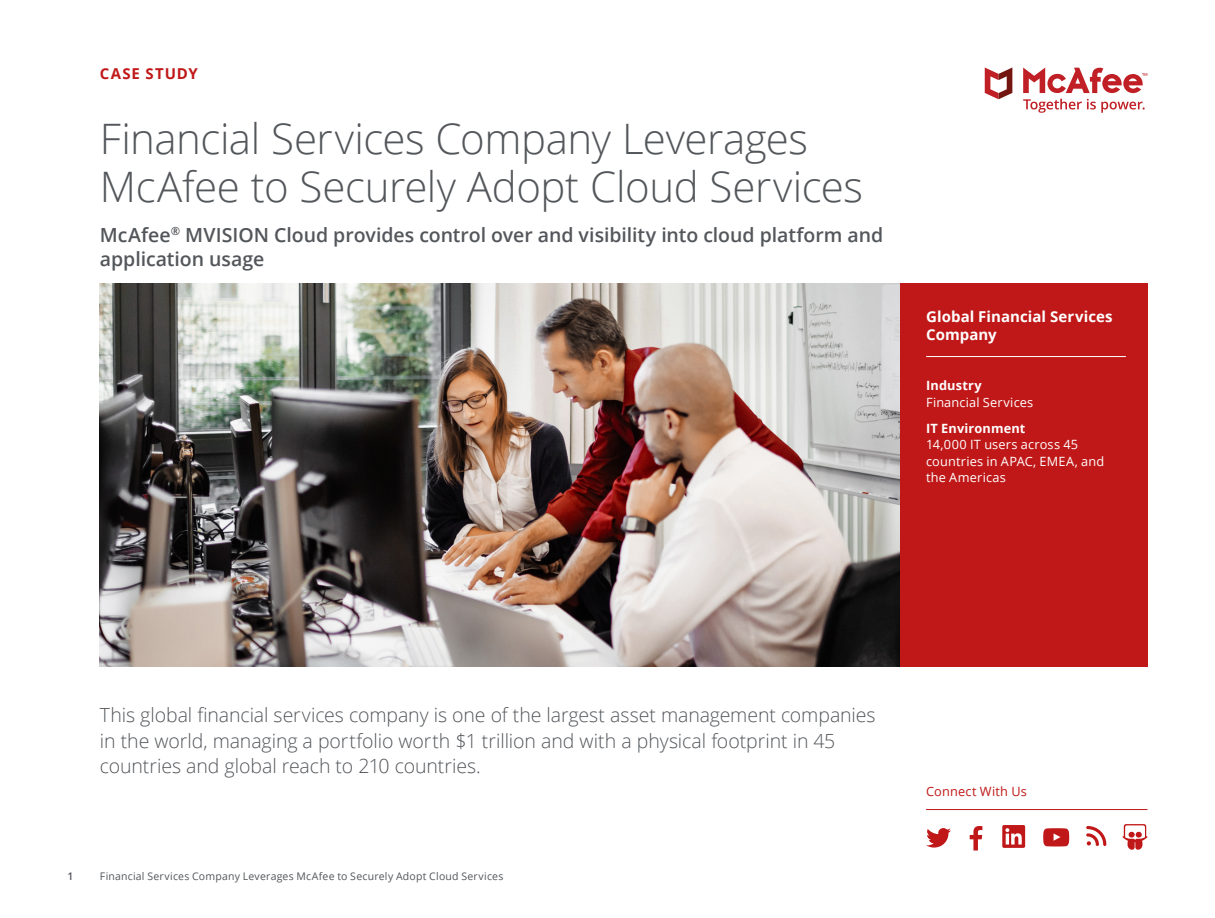
<style>
.page{position:relative;width:1215px;height:918px;background:#fff}
.page>*{position:absolute;margin:0;border:0;box-sizing:border-box;transform-origin:0 0}
.t1{font:300 42px/48px "Open Sans";letter-spacing:-.01em;color:#53565a}
.Introduction{font:300 19.5px/25.5px "Open Sans";letter-spacing:-.005em;color:#53565a}
.Subtitle{font:600 19.5px/24px "Open Sans";letter-spacing:-.005em;color:#53565a}
.Sidebar__Header_Comp{font:700 15px/18px "Open Sans";letter-spacing:.005em;color:#fff}
.Type_of_Document{font:700 15px "Open Sans";letter-spacing:.065em;color:#c01818}
.Sidebar__Text{font:12.75px/16.5px "Open Sans";letter-spacing:.015em;color:#fff}
.Sidebar__Subhead{font:700 12.75px "Open Sans";letter-spacing:.015em;color:#fff}
.Sidebar__Social_Medi{font:12.75px "Open Sans";letter-spacing:.015em;color:#c01818}
.Footer_-_Title{font:10.5px "Open Sans";letter-spacing:.02em;color:#53565a}
.Page_Number{font:600 10.5px "Open Sans";color:#53565a}
</style>
<div class="page">
<div style="left:899px;top:284px;width:249px;height:383px;background:#c01818"></div>
<hr style="left:926px;top:356px;width:200px;height:1px;background:#fff">
<img style="left:100px;top:284px;width:799px;height:383px">
<svg style="left:1023px;top:68px;width:124px;height:25px"></svg>
<svg style="left:985px;top:68px;width:27px;height:31px"></svg>
<svg style="left:1023px;top:99px;width:122px;height:14px"></svg>
<hr style="left:926px;top:809px;width:222px;height:1px;background:#c01818">
<svg style="left:1086px;top:826px;width:20px;height:20px"></svg>
<svg style="left:926px;top:828px;width:25px;height:20px"></svg>
<svg style="left:1002px;top:825px;width:23px;height:23px"></svg>
<svg style="left:970px;top:826px;width:12px;height:24px"></svg>
<svg style="left:1043px;top:828px;width:26px;height:19px"></svg>
<svg style="left:1122px;top:824px;width:26px;height:26px"></svg>
<p class="Type_of_Document" style="left:100px;top:63px;width:99px">CASE STUDY</p>
<p class="t1" style="left:100px;top:113px;width:765px">Financial Services Company Leverages<br>McAfee to Securely Adopt Cloud Services</p>
<p class="Subtitle" style="left:100px;top:222px;width:785px">McAfee<sup>®</sup> MVISION Cloud provides control over and visibility into cloud platform and application usage</p>
<p class="Sidebar__Header_Comp" style="left:926px;top:307px;width:188px">Global Financial Services<br>Company</p>
<p class="Sidebar__Subhead" style="left:926px;top:377px;width:57px">Industry</p>
<p class="Sidebar__Text" style="left:926px;top:394px;width:109px">Financial Services</p>
<p class="Sidebar__Subhead" style="left:926px;top:419px;width:101px">IT Environment</p>
<p class="Sidebar__Text" style="left:926px;top:436px;width:180px">14,000 IT users across 45 countries in APAC, EMEA, and the Americas</p>
<p class="Introduction" style="left:100px;top:702px;width:777px">This global financial services company is one of the largest asset management companies in the world, managing a portfolio worth $1 trillion and with a physical footprint in 45 countries and global reach to 210 countries.</p>
<p class="Page_Number" style="left:68px;top:869px;width:7px">1</p>
<p class="Footer_-_Title" style="left:100px;top:869px;width:405px">Financial Services Company Leverages McAfee to Securely Adopt Cloud Services</p>
<p class="Sidebar__Social_Medi" style="left:926px;top:782px;width:102px">Connect With Us</p>
</div>
